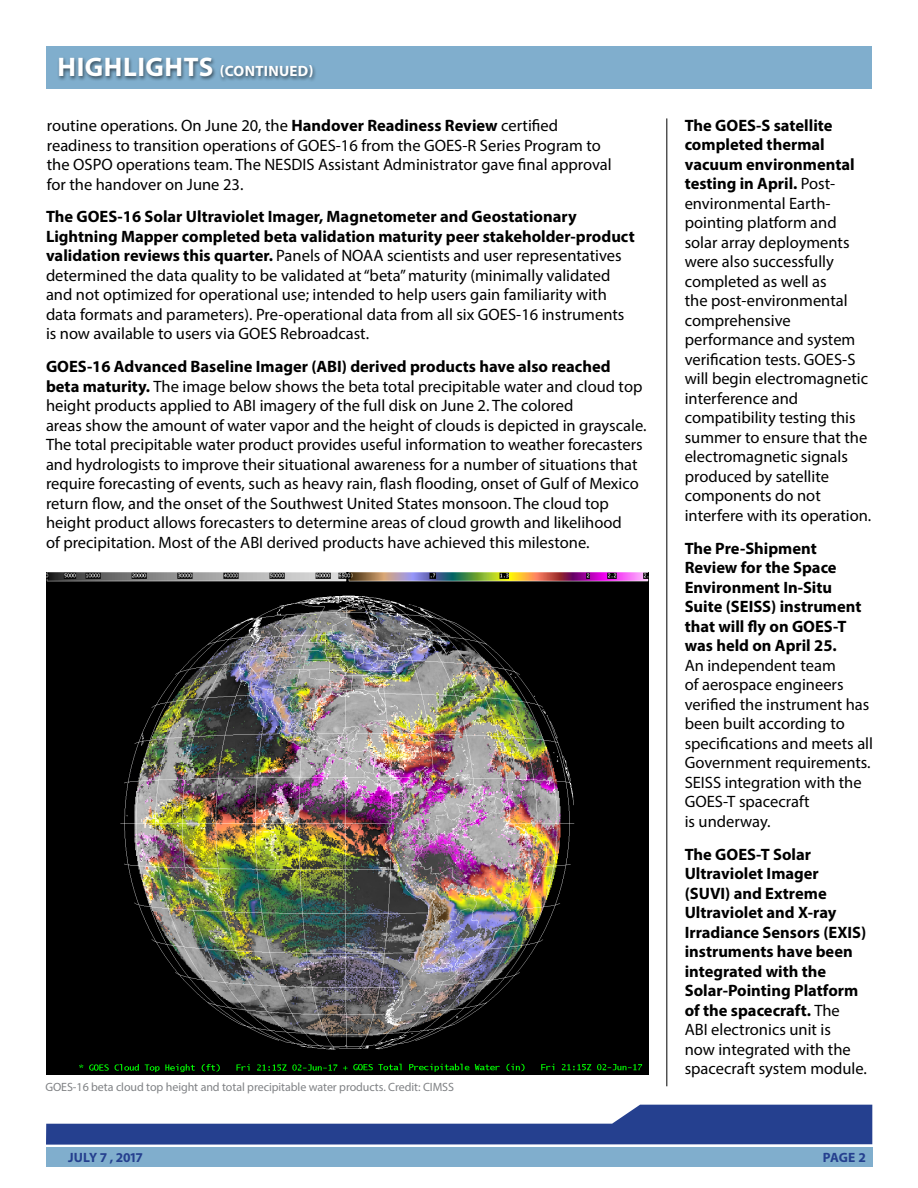
<style>
.page{position:relative;width:918px;height:1188px;background:#fff}
.page>*{position:absolute;margin:0;border:0;box-sizing:border-box;transform-origin:0 0}
.t1{font:16.5px/19.5px "Myriad Pro";color:#000}
.t2{font:700 16.5px/19.5px "Myriad Pro";color:#000}
.t3{font:700 15px "Myriad Pro";letter-spacing:.02em;color:#fff}
.t4{font:700 13.5px "Myriad Pro";letter-spacing:-.045em;color:#25408f}
.t5{font:700 13.5px "Myriad Pro";letter-spacing:-.01em;color:#25408f}
.t6{font:12px "Myriad Pro";letter-spacing:-.005em;color:#808285}
.s1{font-size:27px}
.s2{font-weight:700}
.s3{font-weight:400}
</style>
<div class="page">
<svg style="left:46px;top:1105px;width:826px;height:40px"></svg>
<div style="left:47px;top:46px;width:825px;height:43px;background:#80aecd"></div>
<div style="left:57px;top:56px;width:260px;height:26px;background:#000;opacity:.55"></div>
<div style="left:46px;top:1147px;width:826px;height:20px;background:#80aecd"></div>
<hr style="left:666px;top:118px;width:1px;height:968px;background:#000">
<img style="left:46px;top:573px;width:603px;height:501px">
<p class="t3" style="left:58px;top:61px;width:257px"><span class="s1">HIGHLIGHTS</span> (CONTINUED)</p>
<p class="t1" style="left:47px;top:116px;width:566px">routine operations. On June 20, the <span class="s2">Handover Readiness Review</span> certified readiness to transition operations of GOES-16 from the GOES-R Series Program to the OSPO operations team. The NESDIS Assistant Administrator gave final approval for the handover on June 23.</p>
<p class="t1" style="left:46px;top:207px;width:590px"><span class="s2">The GOES-16 Solar Ultraviolet Imager, Magnetometer and Geostationary Lightning Mapper completed beta validation maturity peer stakeholder-product validation reviews this quarter.</span> Panels of NOAA scientists and user representatives determined the data quality to be validated at “beta” maturity (minimally validated and not optimized for operational use; intended to help users gain familiarity with data formats and parameters). Pre-operational data from all six GOES-16 instruments is now available to users via GOES Rebroadcast.</p>
<p class="t1" style="left:46px;top:357px;width:602px"><span class="s2">GOES-16 Advanced Baseline Imager (ABI) derived products have also reached beta maturity.</span> The image below shows the beta total precipitable water and cloud top height products applied to ABI imagery of the full disk on June 2. The colored<br>areas show the amount of water vapor and the height of clouds is depicted in grayscale.<br>The total precipitable water product provides useful information to weather forecasters and hydrologists to improve their situational awareness for a number of situations that require forecasting of events, such as heavy rain, flash flooding, onset of Gulf of Mexico return flow, and the onset of the Southwest United States monsoon. The cloud top height product allows forecasters to determine areas of cloud growth and likelihood<br>of precipitation. Most of the ABI derived products have achieved this milestone.</p>
<p class="t6" style="left:45px;top:1079px;width:410px">GOES-16 beta cloud top height and total precipitable water products. Credit: CIMSS</p>
<p class="t1" style="left:685px;top:115px;width:188px"><span class="s2">The GOES-S satellite completed thermal vacuum environmental testing in April.</span> Post&shy;environmental Earth&shy;pointing platform and solar array deployments were also successfully completed as well as<br>the post-environmental comprehensive performance and system verification tests. GOES-S will begin electromagnetic interference and compatibility testing this summer to ensure that the electromagnetic signals produced by satellite components do not interfere with its operation.</p>
<p class="t2" style="left:685px;top:538px;width:178px">The Pre-Shipment<br>Review for the Space<br>Environment In-Situ<br>Suite (SEISS) instrument that will fly on GOES-T was held on April 25.</p>
<p class="t1" style="left:685px;top:655px;width:190px">An independent team<br>of aerospace engineers verified the instrument has been built according to specifications and meets all<br>Government requirements.<br>SEISS integration with the<br>GOES-T spacecraft<br>is underway.</p>
<p class="t2" style="left:685px;top:844px;width:184px">The GOES-T Solar<br>Ultraviolet Imager (SUVI) and Extreme<br>Ultraviolet and X-ray<br>Irradiance Sensors (EXIS) instruments have been integrated with the<br>Solar-Pointing Platform of the spacecraft. <span class="s3">The<br>ABI electronics unit is<br>now integrated with the spacecraft system module.</span></p>
<p class="t4" style="left:68px;top:1148px;width:76px">JULY 7 , 2017</p>
<p class="t5" style="left:823px;top:1148px;width:45px">PAGE 2</p>
</div>
